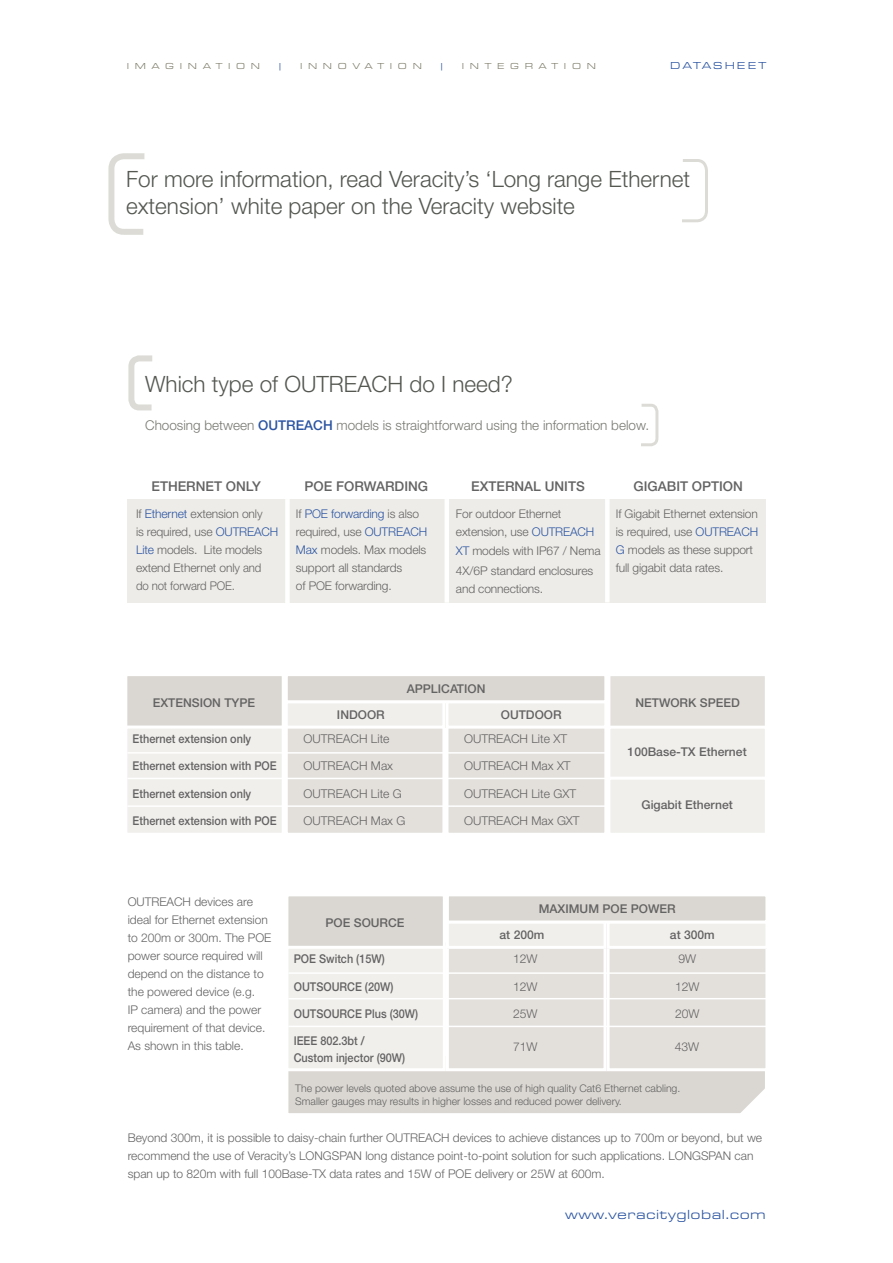
<style>
.page{position:relative;width:893px;height:1263px;background:#fff}
.page>*{position:absolute;margin:0;border:0;box-sizing:border-box;transform-origin:0 0}
.t1{font:300 22.5px/27px "Helvetica Neue LT Std";color:#545851}
.t2{font:300 13.5px "Helvetica Neue LT Std";color:#787972}
.t3{font:500 13.5px "Helvetica Neue LT Std";color:#646363}
.t4{font:13.5px "Eurostile Ext";letter-spacing:.03em;color:#2c55a2}
.t5{font:500 12.15px/16.6px "Helvetica Neue LT Std";color:#646363;scale:.9 1}
.t6{font:300 12.15px "Helvetica Neue LT Std";color:#646363}
.t7{font:500 12.15px "Helvetica Neue LT Std";color:#646363}
.t8{font:300 12px/18px "Helvetica Neue LT Std";color:#646363}
.t9{font:300 10.5px/13.5px "Helvetica Neue LT Std";color:#646363}
.t10{font:10.5px "Eurostile Ext";letter-spacing:.2em;color:#2c55a2}
.t11{font:9px "Eurostile Ext";letter-spacing:.63em;color:#82806f}
.t12{font:9px "Eurostile Ext";color:#2c55a2}
.s1{font-weight:500;color:#2c55a2}
.s2{color:#2c55a2}
</style>
<div class="page">
<svg style="left:682px;top:159px;width:26px;height:64px"></svg>
<svg style="left:108px;top:153px;width:37px;height:82px"></svg>
<div style="left:124px;top:673px;width:161px;height:163px;background:#dad7d2;border:3px solid #fff"></div>
<div style="left:285px;top:682px;width:160px;height:154px;background:#e3e0dc;border:3px solid #fff"></div>
<div style="left:445px;top:682px;width:162px;height:154px;background:#e3e0dc;border:3px solid #fff"></div>
<div style="left:607px;top:673px;width:161px;height:163px;background:#e3e0dc;border:3px solid #fff"></div>
<div style="left:285px;top:700px;width:160px;height:29px;background:#f0efec;border:3px solid #fff"></div>
<div style="left:445px;top:700px;width:162px;height:29px;background:#f0efec;border:3px solid #fff"></div>
<div style="left:124px;top:725px;width:161px;height:111px;background:#f0efec;border:3px solid #fff"></div>
<div style="left:607px;top:726px;width:161px;height:55px;background:#f0efec;border:3px solid #fff"></div>
<div style="left:607px;top:777px;width:161px;height:59px;background:#f0efec;border:3px solid #fff"></div>
<div style="left:285px;top:673px;width:322px;height:30px;background:#dad7d2;border:3px solid #fff"></div>
<hr style="left:127px;top:752px;width:479px;height:2px;background:#fff">
<hr style="left:127px;top:778px;width:479px;height:1px;background:#fff">
<hr style="left:127px;top:805px;width:479px;height:2px;background:#fff">
<svg style="left:641px;top:404px;width:18px;height:43px"></svg>
<svg style="left:128px;top:355px;width:25px;height:56px"></svg>
<div style="left:128px;top:499px;width:638px;height:103px;background:#edece8"></div>
<div style="left:285px;top:499px;width:5px;height:133px;background:#fff"></div>
<hr style="left:445px;top:499px;width:4px;height:104px;background:#fff">
<div style="left:605px;top:499px;width:5px;height:103px;background:#fff"></div>
<div style="left:288px;top:1071px;width:477px;height:42px;background:#dad7d2"></div>
<div style="left:285px;top:893px;width:161px;height:163px;background:#dad7d2;border:3px solid #fff"></div>
<div style="left:446px;top:902px;width:161px;height:169px;background:#e3e0dc;border:3px solid #fff"></div>
<div style="left:607px;top:902px;width:161px;height:169px;background:#e3e0dc;border:3px solid #fff"></div>
<div style="left:446px;top:920px;width:161px;height:29px;background:#f0efec;border:3px solid #fff"></div>
<div style="left:607px;top:920px;width:161px;height:29px;background:#f0efec;border:3px solid #fff"></div>
<div style="left:285px;top:946px;width:161px;height:125px;background:#f0efec;border:3px solid #fff"></div>
<div style="left:446px;top:893px;width:322px;height:30px;background:#dad7d2;border:3px solid #fff"></div>
<hr style="left:289px;top:972px;width:478px;height:2px;background:#fff">
<hr style="left:289px;top:998px;width:478px;height:1px;background:#fff">
<hr style="left:289px;top:1026px;width:478px;height:1px;background:#fff">
<p class="t11" style="left:127px;top:61px;width:135px">IMAGINATION</p>
<p class="t12" style="left:278px;top:61px;width:6px">|</p>
<p class="t11" style="left:300px;top:61px;width:123px">INNOVATION</p>
<p class="t12" style="left:440px;top:61px;width:6px">|</p>
<p class="t11" style="left:462px;top:61px;width:136px">INTEGRATION</p>
<p class="t10" style="left:670px;top:60px;width:97px">DATASHEET</p>
<h1 class="t1" style="left:126px;top:165px;width:565px">For more information, read Veracity’s ‘Long range Ethernet extension’ white paper on the Veracity website</h1>
<h1 class="t1" style="left:145px;top:370px;width:369px">Which type of OUTREACH do I need?</h1>
<p class="t2" style="left:145px;top:417px;width:505px">Choosing between <span class="s1">OUTREACH</span> models is straightforward using the information below.</p>
<p class="t3" style="left:152px;top:478px;width:111px">ETHERNET ONLY</p>
<p class="t3" style="left:305px;top:478px;width:125px">POE FORWARDING</p>
<p class="t3" style="left:471px;top:478px;width:115px">EXTERNAL UNITS</p>
<p class="t3" style="left:634px;top:478px;width:111px">GIGABIT OPTION</p>
<p class="t8" style="left:136px;top:504px;width:144px">If <span class="s2">Ethernet</span> extension only<br>is required, use <span class="s2">OUTREACH<br>Lite</span> models. Lite models extend Ethernet only and<br>do not forward POE.</p>
<p class="t8" style="left:296px;top:504px;width:133px">If <span class="s2">POE forwarding</span> is also required, use <span class="s2">OUTREACH<br>Max</span> models. Max models support all standards<br>of POE forwarding.</p>
<p class="t8" style="left:456px;top:504px;width:140px">For outdoor Ethernet extension, use <span class="s2">OUTREACH</span></p>
<p class="t8" style="left:456px;top:541px;width:146px;line-height:19.5px"><span class="s2">XT</span> models with IP67 / Nema<br>4X/6P standard enclosures</p>
<p class="t8" style="left:456px;top:579px;width:89px">and connections.</p>
<p class="t8" style="left:616px;top:504px;width:144px">If Gigabit Ethernet extension is required, use <span class="s2">OUTREACH<br>G</span> models as these support full gigabit data rates.</p>
<p class="t7" style="left:407px;top:681px;width:80px">APPLICATION</p>
<p class="t7" style="left:153px;top:695px;width:104px">EXTENSION TYPE</p>
<p class="t7" style="left:635px;top:695px;width:106px">NETWORK SPEED</p>
<p class="t7" style="left:337px;top:707px;width:49px">INDOOR</p>
<p class="t7" style="left:501px;top:707px;width:62px">OUTDOOR</p>
<p class="t5" style="left:133px;top:730px;width:133px">Ethernet extension only</p>
<p class="t6" style="left:304px;top:731px;width:87px">OUTREACH Lite</p>
<p class="t6" style="left:464px;top:731px;width:104px">OUTREACH Lite XT</p>
<p class="t5" style="left:133px;top:758px;width:162px">Ethernet extension with POE</p>
<p class="t6" style="left:304px;top:759px;width:91px">OUTREACH Max</p>
<p class="t6" style="left:464px;top:759px;width:108px">OUTREACH Max XT</p>
<p class="t5" style="left:133px;top:785px;width:133px">Ethernet extension only</p>
<p class="t6" style="left:304px;top:786px;width:100px">OUTREACH Lite G</p>
<p class="t6" style="left:464px;top:786px;width:113px">OUTREACH Lite GXT</p>
<p class="t5" style="left:133px;top:812px;width:162px">Ethernet extension with POE</p>
<p class="t6" style="left:304px;top:813px;width:103px">OUTREACH Max G</p>
<p class="t6" style="left:464px;top:813px;width:117px">OUTREACH Max GXT</p>
<p class="t7" style="left:628px;top:745px;width:121px">100Base-TX Ethernet</p>
<p class="t7" style="left:641px;top:797px;width:93px">Gigabit Ethernet</p>
<p class="t8" style="left:128px;top:893px;width:145px">OUTREACH devices are ideal for Ethernet extension to 200m or 300m. The POE power source required will depend on the distance to the powered device (e.g.<br>IP camera) and the power requirement of that device.<br>As shown in this table.</p>
<p class="t7" style="left:539px;top:901px;width:138px">MAXIMUM POE POWER</p>
<p class="t7" style="left:326px;top:915px;width:80px">POE SOURCE</p>
<p class="t7" style="left:500px;top:928px;width:46px">at 200m</p>
<p class="t7" style="left:670px;top:928px;width:46px">at 300m</p>
<p class="t5" style="left:294px;top:951px;width:103px">POE Switch (15W)</p>
<p class="t6" style="left:513px;top:952px;width:26px">12W</p>
<p class="t6" style="left:678px;top:952px;width:19px">9W</p>
<p class="t5" style="left:294px;top:978px;width:112px">OUTSOURCE (20W)</p>
<p class="t6" style="left:513px;top:979px;width:26px">12W</p>
<p class="t6" style="left:675px;top:979px;width:26px">12W</p>
<p class="t5" style="left:294px;top:1005px;width:140px">OUTSOURCE Plus (30W)</p>
<p class="t6" style="left:513px;top:1006px;width:26px">25W</p>
<p class="t6" style="left:675px;top:1006px;width:26px">20W</p>
<p class="t5" style="left:294px;top:1032px;width:125px">IEEE 802.3bt /<br>Custom injector (90W)</p>
<p class="t6" style="left:513px;top:1039px;width:26px">71W</p>
<p class="t6" style="left:675px;top:1039px;width:26px">43W</p>
<p class="t9" style="left:295px;top:1081px;width:387px">The power levels quoted above assume the use of high quality Cat6 Ethernet cabling.<br>Smaller gauges may results in higher losses and reduced power delivery.</p>
<p class="t8" style="left:128px;top:1128px;width:636px">Beyond 300m, it is possible to daisy-chain further OUTREACH devices to achieve distances up to 700m or beyond, but we recommend the use of Veracity’s LONGSPAN long distance point-to-point solution for such applications. LONGSPAN can span up to 820m with full 100Base-TX data rates and 15W of POE delivery or 25W at 600m.</p>
<p class="t4" style="left:565px;top:1207px;width:202px">www.veracityglobal.com</p>
</div>
